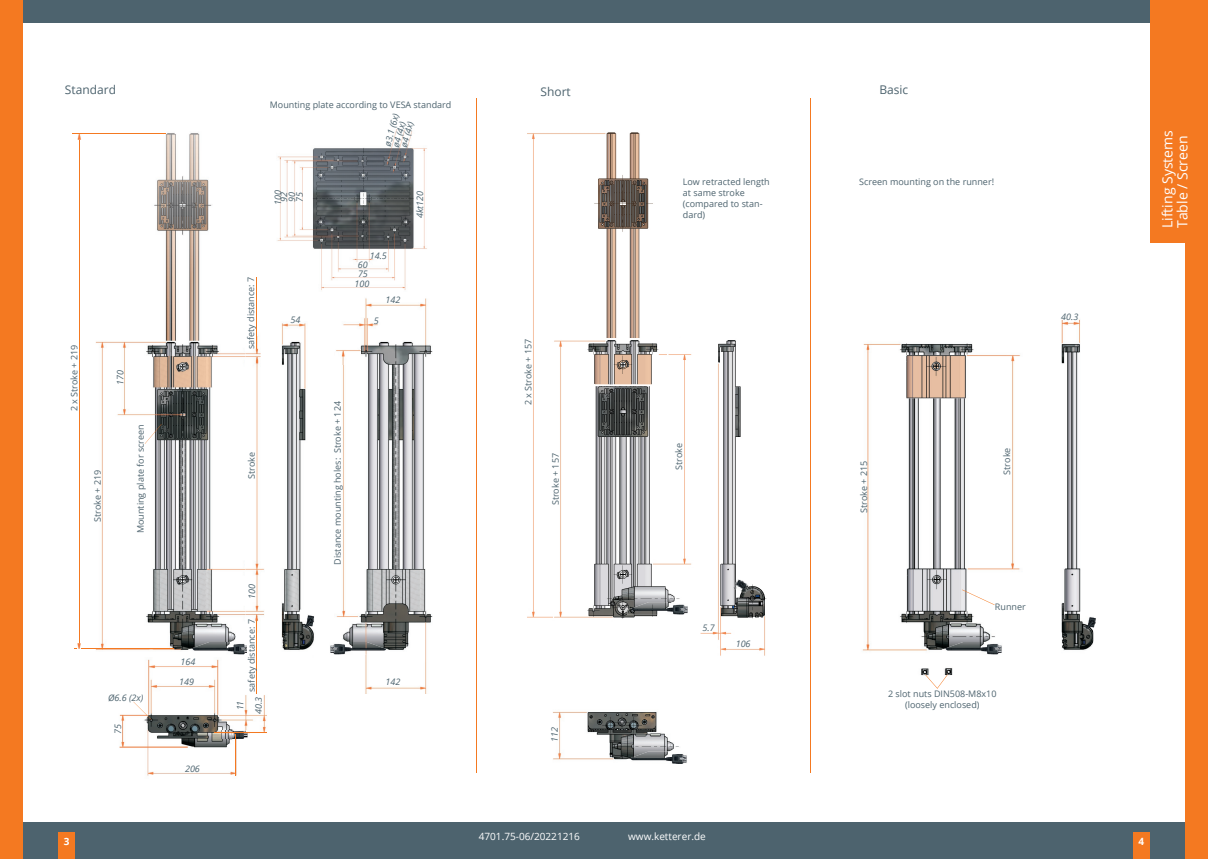
<style>
.page{position:relative;width:1208px;height:859px;background:#fff}
.page>*{position:absolute;margin:0;border:0;box-sizing:border-box;transform-origin:0 0}
.t1{font:14px/15px "Open Sans";color:#fff}
.t2{font:12px "Open Sans";color:#4d636e}
.t3{font:10px "Open Sans";color:#fff}
.t4{font:700 10px "Open Sans";color:#fff}
.t5{font:9px/10.8px "Open Sans";color:#4d636e}
.t6{font:italic 9px/8px "Open Sans";color:#4d636e;text-align:center}
.t7{font:italic 8.6px/17.2px "Open Sans";color:#231f20;text-align:center}
</style>
<div class="page">
<img style="left:862px;top:319px;width:231px;height:356px">
<hr style="left:476px;top:98px;width:1px;height:674px;background:#f47921">
<hr style="left:810px;top:98px;width:1px;height:674px;background:#f47921">
<img style="left:96px;top:133px;width:336px;height:561px">
<svg style="left:145px;top:424px;width:17px;height:20px"></svg>
<hr style="left:73px;top:134px;width:93px;height:1px;background:#f47921">
<hr style="left:79px;top:136px;width:1px;height:512px;background:#f47921">
<hr style="left:74px;top:648px;width:100px;height:1px;background:#f47921">
<div style="left:244px;top:263px;width:15px;height:48px;background:#fff"></div>
<div style="left:105px;top:661px;width:127px;height:102px;background:#fff"></div>
<img style="left:336px;top:350px;width:24px;height:15px">
<svg style="left:73px;top:134px;width:10px;height:6px"></svg>
<svg style="left:78px;top:643px;width:3px;height:5px"></svg>
<img style="left:119px;top:657px;width:148px;height:119px">
<svg style="left:127px;top:695px;width:24px;height:26px"></svg>
<img style="left:553px;top:711px;width:126px;height:49px">
<img style="left:527px;top:132px;width:239px;height:524px">
<svg style="left:925px;top:674px;width:22px;height:15px"></svg>
<svg style="left:962px;top:590px;width:32px;height:15px"></svg>
<img style="left:277px;top:129px;width:150px;height:162px">
<img style="left:330px;top:642px;width:60px;height:13px">
<img style="left:222px;top:730px;width:27px;height:9px">
<img style="left:627px;top:752px;width:60px;height:12px">
<img style="left:627px;top:602px;width:61px;height:13px">
<img style="left:733px;top:579px;width:16px;height:14px">
<svg style="left:1085px;top:616px;width:11px;height:13px"></svg>
<svg style="left:304px;top:614px;width:10px;height:13px"></svg>
<img style="left:941px;top:642px;width:61px;height:13px">
<hr style="left:215px;top:732px;width:52px;height:1px;background:#f47921">
<hr style="left:235px;top:734px;width:1px;height:41px;background:#f47921">
<img style="left:245px;top:133px;width:27px;height:559px">
<hr style="left:257px;top:277px;width:1px;height:72px;background:#f47921">
<hr style="left:256px;top:620px;width:1px;height:73px;background:#f47921">
<img style="left:188px;top:642px;width:57px;height:13px">
<svg style="left:245px;top:642px;width:4px;height:13px"></svg>
<div style="left:604px;top:822px;width:595px;height:37px;background:#4d636e"></div>
<div style="left:0;top:0;width:1208px;height:23px;background:#4d636e"></div>
<div style="left:9px;top:822px;width:595px;height:37px;background:#4d636e"></div>
<div style="left:58px;top:833px;width:17px;height:26px;background:#f47921"></div>
<div style="left:1133px;top:833px;width:16px;height:26px;background:#f47921"></div>
<div style="left:0;top:0;width:23px;height:859px;background:#f47921"></div>
<div style="left:1185px;top:0;width:23px;height:859px;background:#f47921"></div>
<div style="left:1149px;top:0;width:50px;height:242px;background:#f47921"></div>
<h2 class="t2" style="left:65px;top:82px;width:53px">Standard</h2>
<h2 class="t2" style="left:879px;top:82px;width:30px">Basic</h2>
<h2 class="t2" style="left:540px;top:83px;width:32px">Short</h2>
<p class="t5" style="left:270px;top:99px;width:183px">Mounting plate according to VESA standard</p>
<p class="t5" style="left:68px;top:411px;width:68px;rotate:-90deg">2 x Stroke + 219</p>
<p class="t6" style="left:116px;top:385px;width:16px;rotate:-90deg">170</p>
<p class="t5" style="left:92px;top:522px;width:54px;rotate:-90deg">Stroke + 219</p>
<p class="t5" style="left:135px;top:533px;width:110px;rotate:-90deg">Mounting plate for screen</p>
<p class="t6" style="left:108px;top:693px;width:37px">Ø6.6 (2x)</p>
<p class="t6" style="left:114px;top:734px;width:11px;rotate:-90deg">75</p>
<p class="t6" style="left:180px;top:658px;width:16px">164</p>
<p class="t6" style="left:179px;top:677px;width:16px">149</p>
<p class="t7" style="left:177px;top:654px;width:16px">164</p>
<p class="t7" style="left:176px;top:674px;width:16px">149</p>
<p class="t6" style="left:185px;top:764px;width:16px">206</p>
<p class="t7" style="left:185px;top:759px;width:16px">206</p>
<p class="t6" style="left:274px;top:205px;width:16px;rotate:-90deg">100</p>
<p class="t6" style="left:280px;top:202px;width:11px;rotate:-90deg">92</p>
<p class="t6" style="left:288px;top:202px;width:11px;line-height:7.6px;text-align:left;rotate:-90deg">90<br>75</p>
<p class="t5" style="left:245px;top:349px;width:74px;rotate:-90deg">safety distance: 7</p>
<p class="t6" style="left:290px;top:316px;width:11px">54</p>
<p class="t5" style="left:246px;top:479px;width:28px;rotate:-90deg">Stroke</p>
<p class="t6" style="left:248px;top:599px;width:16px;rotate:-90deg">100</p>
<p class="t5" style="left:246px;top:692px;width:74px;rotate:-90deg">safety distance: 7</p>
<p class="t6" style="left:231px;top:714px;width:19px;line-height:18.3px;rotate:-90deg">11<br>40.3</p>
<p class="t7" style="left:232px;top:713px;width:18px;rotate:-90deg">11<br>40,3</p>
<p class="t6" style="left:383px;top:145px;width:35px;text-align:left;rotate:-75deg">ø3.1 (6x) ø4 (4x) ø4 (4x)</p>
<p class="t6" style="left:370px;top:251px;width:19px">14.5</p>
<p class="t6" style="left:354px;top:255px;width:16px;line-height:18.7px">60<br>100</p>
<p class="t6" style="left:358px;top:269px;width:11px">75</p>
<p class="t6" style="left:374px;top:316px;width:6px">5</p>
<p class="t6" style="left:385px;top:296px;width:16px">142</p>
<p class="t6" style="left:416px;top:218px;width:29px;rotate:-90deg">4kt120</p>
<p class="t5" style="left:332px;top:565px;width:165px;rotate:-90deg">Distance mounting holes: Stroke + 124</p>
<p class="t6" style="left:385px;top:678px;width:16px">142</p>
<p class="t5" style="left:523px;top:405px;width:68px;rotate:-90deg">2 x Stroke + 157</p>
<p class="t5" style="left:550px;top:505px;width:54px;rotate:-90deg">Stroke + 157</p>
<p class="t6" style="left:550px;top:742px;width:16px;rotate:-90deg">112</p>
<p class="t5" style="left:683px;top:176px;width:88px">Low retracted length at same stroke (compared to stan&shy;dard)</p>
<p class="t5" style="left:673px;top:470px;width:28px;rotate:-90deg">Stroke</p>
<p class="t6" style="left:702px;top:623px;width:14px">5.7</p>
<p class="t6" style="left:735px;top:639px;width:16px">106</p>
<p class="t5" style="left:859px;top:176px;width:136px">Screen mounting on the runner!</p>
<p class="t5" style="left:858px;top:513px;width:54px;rotate:-90deg">Stroke + 215</p>
<p class="t5" style="left:1001px;top:475px;width:28px;rotate:-90deg">Stroke</p>
<p class="t5" style="left:995px;top:601px;width:32px">Runner</p>
<p class="t5" style="left:888px;top:688px;width:110px;text-align:center">2 slot nuts DIN508-M8x10 (loosely enclosed)</p>
<p class="t6" style="left:1061px;top:313px;width:19px">40.3</p>
<h1 class="t1" style="left:1159px;top:228px;width:99px;rotate:-90deg">Lifting Systems<br>Table / Screen</h1>
<p class="t3" style="left:628px;top:830px;width:79px">www.ketterer.de</p>
<p class="t3" style="left:479px;top:830px;width:103px">4701.75-06/20221216</p>
<p class="t4" style="left:64px;top:834px;width:7px">3</p>
<p class="t4" style="left:1138px;top:834px;width:7px">4</p>
</div>
